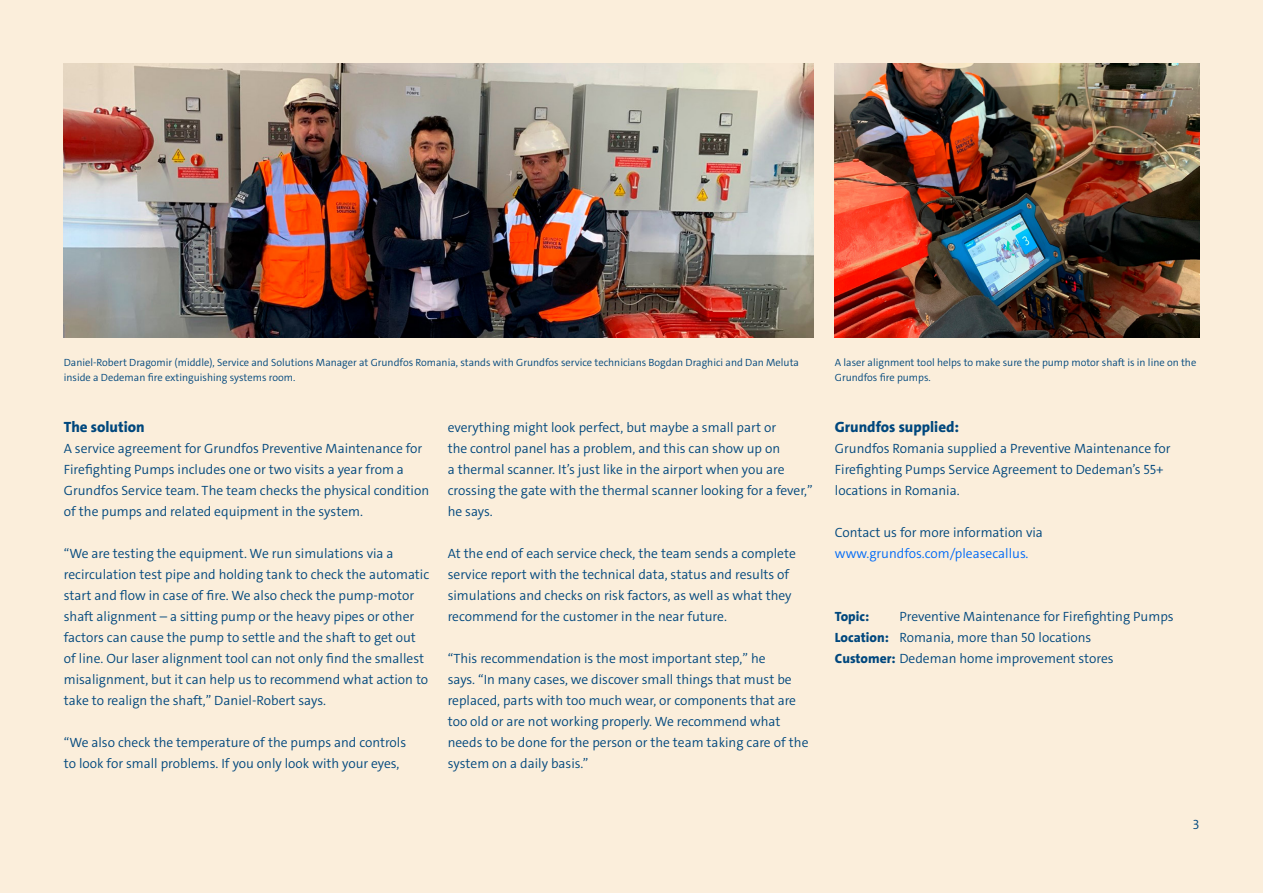
<style>
.page{position:relative;width:1263px;height:893px;background:#fbeedb}
.page>*{position:absolute;margin:0;border:0;box-sizing:border-box;transform-origin:0 0}
.t1{font:800 15px "Grundfos The Sans";color:#00477d}
.t2{font:300 13.5px/21px "Grundfos The Sans";color:#00477d}
.t3{font:300 13.5px "Grundfos The Sans";color:#006af7}
.t4{font:800 13.5px "Grundfos The Sans";color:#00477d}
.t5{font:300 10.5px/15px "Grundfos The Sans";color:#00477d}
.s1{font-weight:800}
</style>
<div class="page">
<img style="left:64px;top:64px;width:750px;height:273px">
<img style="left:835px;top:64px;width:364px;height:273px">
<p class="t5" style="left:64px;top:355px;width:737px">Daniel-Robert Dragomir (middle), Service and Solutions Manager at Grundfos Romania, stands with Grundfos service technicians Bogdan Draghici and Dan Meluta inside a Dedeman fire extinguishing systems room.</p>
<p class="t5" style="left:835px;top:355px;width:363px">A laser alignment tool helps to make sure the pump motor shaft is in line on the<br>Grundfos fire pumps.</p>
<p class="t1" style="left:64px;top:417px;width:82px">The solution</p>
<p class="t2" style="left:64px;top:438px;width:367px">A service agreement for Grundfos Preventive Maintenance for Firefighting Pumps includes one or two visits a year from a Grundfos Service team. The team checks the physical condition of the pumps and related equipment in the system.</p>
<p class="t2" style="left:64px;top:543px;width:367px">“We are testing the equipment. We run simulations via a recirculation test pipe and holding tank to check the automatic start and flow in case of fire. We also check the pump-motor shaft alignment – a sitting pump or the heavy pipes or other factors can cause the pump to settle and the shaft to get out of line. Our laser alignment tool can not only find the smallest misalignment, but it can help us to recommend what action to take to realign the shaft,” Daniel-Robert says.</p>
<p class="t2" style="left:64px;top:732px;width:344px">“We also check the temperature of the pumps and controls to look for small problems. If you only look with your eyes,</p>
<p class="t1" style="left:835px;top:417px;width:126px">Grundfos supplied:</p>
<p class="t2" style="left:835px;top:438px;width:337px">Grundfos Romania supplied a Preventive Maintenance for<br>Firefighting Pumps Service Agreement to Dedeman’s 55+ locations in Romania.</p>
<p class="t2" style="left:835px;top:522px;width:210px">Contact us for more information via</p>
<p class="t3" style="left:835px;top:545px;width:195px">www.grundfos.com/pleasecallus.</p>
<p class="t2" style="left:448px;top:417px;width:366px">everything might look perfect, but maybe a small part or<br>the control panel has a problem, and this can show up on<br>a thermal scanner. It’s just like in the airport when you are crossing the gate with the thermal scanner looking for a fever,” he says.</p>
<p class="t2" style="left:448px;top:543px;width:350px">At the end of each service check, the team sends a complete service report with the technical data, status and results of simulations and checks on risk factors, as well as what they recommend for the customer in the near future.</p>
<p class="t2" style="left:448px;top:648px;width:362px">“This recommendation is the most important step,” he<br>says. “In many cases, we discover small things that must be replaced, parts with too much wear, or components that are too old or are not working properly. We recommend what needs to be done for the person or the team taking care of the system on a daily basis.”</p>
<p class="t2" style="left:835px;top:606px;width:340px;text-indent:65px">Preventive Maintenance for Firefighting Pumps<br><span class="s1">Location:</span> Romania, more than 50 locations<br><span class="s1">Customer:</span> Dedeman home improvement stores</p>
<p class="t4" style="left:835px;top:608px;width:36px">Topic:</p>
<p class="t2" style="left:1193px;top:814px;width:8px">3</p>
</div>
